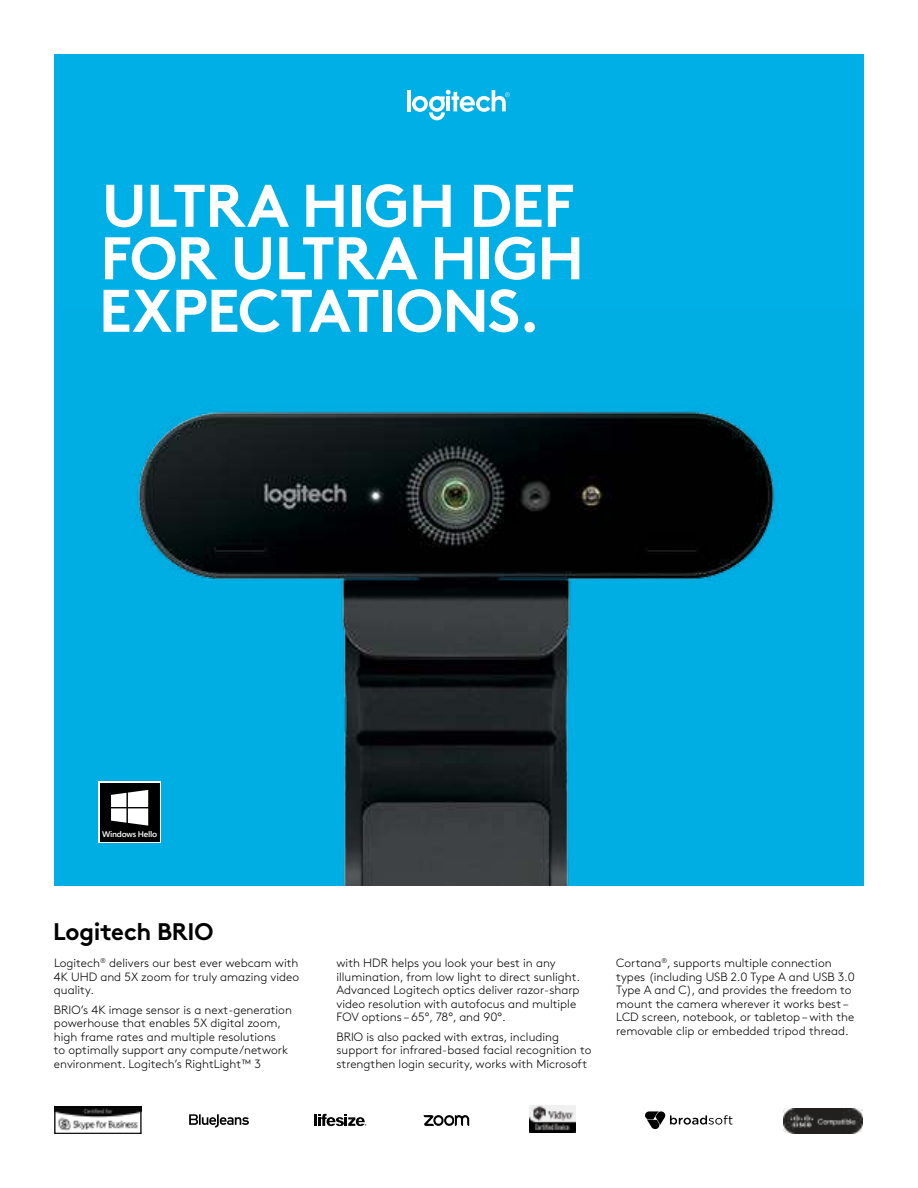
<style>
.page{position:relative;width:918px;height:1188px;background:#fff}
.page>*{position:absolute;margin:0;border:0;box-sizing:border-box;transform-origin:0 0}
.t1{font:700 60px/52.5px "Brown Pro";letter-spacing:-.015em;color:#fff}
.t2{font:700 24px "Brown Pro";letter-spacing:-.015em;color:#000}
.t3{font:300 12px/13.5px "Brown Pro";color:#000}
.t4{font:600 8.1px "Segoe Pro";letter-spacing:-.03em;color:#fff;scale:1.04 1}
</style>
<div class="page">
<div style="left:54px;top:54px;width:810px;height:832px;background:#00afe5"></div>
<img style="left:98px;top:411px;width:682px;height:475px">
<hr style="left:407px;top:90px;width:4px;height:21px;background:#fff">
<svg style="left:412px;top:90px;width:98px;height:30px"></svg>
<hr style="left:446px;top:96px;width:4px;height:15px;background:#fff">
<svg style="left:189px;top:1114px;width:60px;height:14px"></svg>
<svg style="left:314px;top:1114px;width:52px;height:12px"></svg>
<svg style="left:424px;top:1115px;width:45px;height:11px"></svg>
<svg style="left:645px;top:1111px;width:88px;height:18px"></svg>
<img style="left:783px;top:1108px;width:80px;height:25px">
<img style="left:56px;top:1109px;width:83px;height:22px">
<div style="left:54px;top:1107px;width:87px;height:27px;border:1px solid #000"></div>
<img style="left:530px;top:1106px;width:45px;height:27px">
<div style="left:98px;top:782px;width:63px;height:61px;background:#fff"></div>
<div style="left:100px;top:783px;width:60px;height:59px;background:#000"></div>
<svg style="left:111px;top:790px;width:37px;height:36px"></svg>
<h1 class="t1" style="left:99px;top:173px;width:487px">ULTRA HIGH DEF<br>FOR ULTRA HIGH<br>EXPECTATIONS.</h1>
<p class="t4" style="left:102px;top:828px;width:54px">Windows Hello</p>
<h2 class="t2" style="left:53px;top:913px;width:162px">Logitech BRIO</h2>
<p class="t3" style="left:54px;top:956px;width:247px;text-align:justify">Logitech<sup>®</sup> delivers our best ever webcam with 4K UHD and 5X zoom for truly amazing video quality.</p>
<p class="t3" style="left:54px;top:1002px;width:239px">BRIO’s 4K image sensor is a next-generation powerhouse that enables 5X digital zoom, high frame rates and multiple resolutions<br>to optimally support any compute/network environment. Logitech’s RightLight™ 3</p>
<p class="t3" style="left:336px;top:956px;width:245px">with HDR helps you look your best in any illumination, from low light to direct sunlight.<br>Advanced Logitech optics deliver razor-sharp video resolution with autofocus and multiple FOV options – 65°, 78°, and 90°.</p>
<p class="t3" style="left:336px;top:1029px;width:257px">BRIO is also packed with extras, including support for infrared-based facial recognition to strengthen login security, works with Microsoft</p>
<p class="t3" style="left:616px;top:955px;width:240px">Cortana<sup>®</sup>, supports multiple connection types (including USB 2.0 Type A and USB 3.0<br>Type A and C), and provides the freedom to mount the camera wherever it works best – LCD screen, notebook, or tabletop – with the removable clip or embedded tripod thread.</p>
</div>
